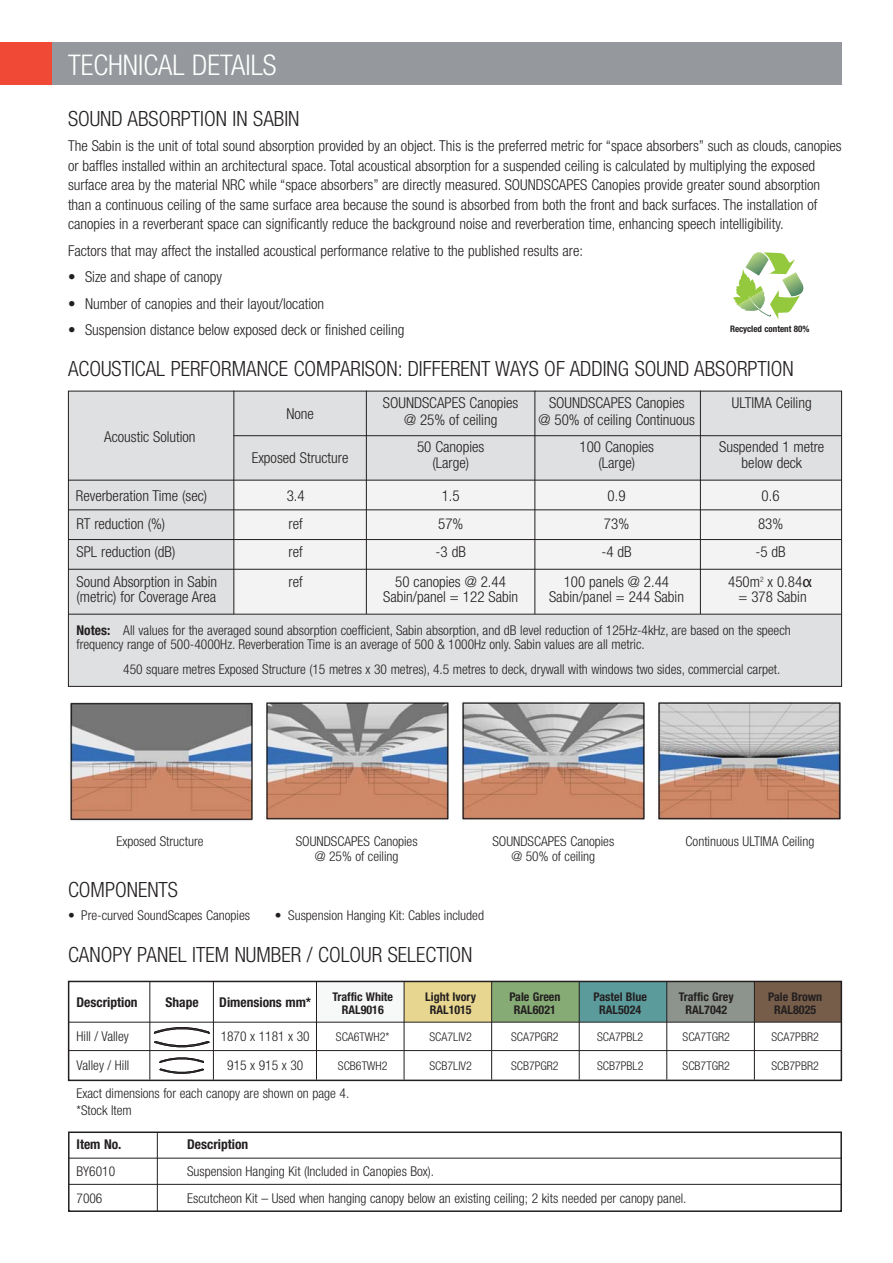
<style>
.page{position:relative;width:893px;height:1263px;background:#fff}
.page>*{position:absolute;margin:0;border:0;box-sizing:border-box;transform-origin:0 0}
.t1{font:300 condensed 28.5px "Helvetica Neue";color:#fff}
.t2{font:300 condensed 21px "Helvetica Neue";color:#231f20}
.t3{font:300 condensed 15px/16.5px "Helvetica Neue";color:#231f20;text-align:center}
.t4{font:300 condensed 13.5px/15px "Helvetica Neue";color:#231f20}
.t5{font:700 condensed 13.5px "Helvetica Neue";color:#231f20}
.t6{font:700 condensed 12px "Helvetica Neue";color:#231f20}
.t7{font:300 condensed 12px "Helvetica Neue";color:#231f20}
.t8{font:700 condensed 9px "Helvetica Neue";color:#231f20}
.s1{font-family:"Lucida Grande";font-weight:400;font-stretch:normal}
.s2{font-weight:700}
</style>
<div class="page">
<div style="left:2px;top:43px;width:840px;height:42px;background:#95999d"></div>
<div style="left:0;top:43px;width:51px;height:42px;background:#f04936"></div>
<div style="left:317px;top:982px;width:87px;height:40px;background:#f7f8f8"></div>
<div style="left:404px;top:982px;width:87px;height:40px;background:#e7d68f"></div>
<div style="left:492px;top:982px;width:87px;height:40px;background:#87ab75"></div>
<div style="left:579px;top:982px;width:88px;height:40px;background:#5c9b9b"></div>
<div style="left:667px;top:982px;width:87px;height:40px;background:#8d948d"></div>
<div style="left:754px;top:982px;width:88px;height:40px;background:#765d49"></div>
<div style="left:68px;top:981px;width:774px;height:100px;border:2px solid #231f20"></div>
<svg style="left:67px;top:390px;width:776px;height:297px"></svg>
<img style="left:460px;top:702px;width:185px;height:118px">
<img style="left:657px;top:701px;width:184px;height:119px">
<img style="left:264px;top:701px;width:185px;height:119px">
<img style="left:68px;top:702px;width:185px;height:120px">
<hr style="left:366px;top:391px;width:1px;height:223px;background:#231f20">
<hr style="left:233px;top:391px;width:1px;height:223px;background:#231f20">
<hr style="left:534px;top:391px;width:1px;height:223px;background:#231f20">
<hr style="left:700px;top:391px;width:1px;height:223px;background:#231f20">
<hr style="left:234px;top:435px;width:608px;height:1px;background:#231f20">
<svg style="left:154px;top:1027px;width:56px;height:7px"></svg>
<svg style="left:154px;top:1041px;width:55px;height:7px"></svg>
<svg style="left:160px;top:1058px;width:44px;height:16px"></svg>
<hr style="left:68px;top:1022px;width:774px;height:1px;background:#231f20">
<hr style="left:68px;top:1050px;width:774px;height:1px;background:#231f20">
<hr style="left:149px;top:982px;width:1px;height:98px;background:#231f20">
<hr style="left:213px;top:982px;width:1px;height:98px;background:#231f20">
<hr style="left:404px;top:982px;width:1px;height:98px;background:#231f20">
<hr style="left:316px;top:982px;width:1px;height:98px;background:#231f20">
<hr style="left:491px;top:982px;width:1px;height:98px;background:#231f20">
<hr style="left:579px;top:982px;width:1px;height:98px;background:#231f20">
<hr style="left:666px;top:982px;width:1px;height:98px;background:#231f20">
<hr style="left:754px;top:982px;width:1px;height:98px;background:#231f20">
<div style="left:68px;top:1131px;width:774px;height:81px;border:2px solid #231f20"></div>
<hr style="left:68px;top:1158px;width:774px;height:1px;background:#231f20">
<hr style="left:68px;top:1184px;width:774px;height:1px;background:#231f20">
<hr style="left:157px;top:1132px;width:1px;height:80px;background:#231f20">
<svg style="left:733px;top:252px;width:71px;height:67px"></svg>
<h1 class="t1" style="left:68px;top:54px;width:210px">TECHNICAL DETAILS</h1>
<h2 class="t2" style="left:68px;top:111px;width:233px">SOUND ABSORPTION IN SABIN</h2>
<p class="t3" style="left:68px;top:138px;width:775px;line-height:19.5px;text-align:left">The Sabin is the unit of total sound absorption provided by an object. This is the preferred metric for “space absorbers” such as clouds, canopies or baffles installed within an architectural space. Total acoustical absorption for a suspended ceiling is calculated by multiplying the exposed surface area by the material NRC while “space absorbers” are directly measured. SOUNDSCAPES Canopies provide greater sound absorption than a continuous ceiling of the same surface area because the sound is absorbed from both the front and back surfaces. The installation of canopies in a reverberant space can significantly reduce the background noise and reverberation time, enhancing speech intelligibility.</p>
<p class="t3" style="left:68px;top:244px;width:517px">Factors that may affect the installed acoustical performance relative to the published results are:</p>
<p class="t3" style="left:68px;top:270px;width:155px">• Size and shape of canopy</p>
<p class="t3" style="left:68px;top:297px;width:258px">• Number of canopies and their layout/location</p>
<p class="t3" style="left:68px;top:323px;width:338px">• Suspension distance below exposed deck or finished ceiling</p>
<p class="t8" style="left:730px;top:326px;width:81px">Recycled content 80%</p>
<h2 class="t2" style="left:68px;top:361px;width:727px">ACOUSTICAL PERFORMANCE COMPARISON: DIFFERENT WAYS OF ADDING SOUND ABSORPTION</h2>
<p class="t3" style="left:104px;top:430px;width:93px">Acoustic Solution</p>
<p class="t3" style="left:286px;top:407px;width:29px">None</p>
<p class="t3" style="left:383px;top:396px;width:137px">SOUNDSCAPES Canopies @ 25% of ceiling</p>
<p class="t3" style="left:538px;top:396px;width:158px">SOUNDSCAPES Canopies<br>@ 50% of ceiling Continuous</p>
<p class="t3" style="left:732px;top:396px;width:81px">ULTIMA Ceiling</p>
<p class="t3" style="left:252px;top:451px;width:98px">Exposed Structure</p>
<p class="t3" style="left:417px;top:440px;width:69px">50 Canopies (Large)</p>
<p class="t3" style="left:580px;top:440px;width:76px">100 Canopies (Large)</p>
<p class="t3" style="left:719px;top:440px;width:107px">Suspended 1 metre below deck</p>
<p class="t3" style="left:76px;top:489px;width:133px">Reverberation Time (sec)</p>
<p class="t3" style="left:287px;top:489px;width:20px">3.4</p>
<p class="t3" style="left:442px;top:489px;width:19px">1.5</p>
<p class="t3" style="left:608px;top:489px;width:20px">0.9</p>
<p class="t3" style="left:762px;top:489px;width:19px">0.6</p>
<p class="t3" style="left:77px;top:517px;width:90px">RT reduction (%)</p>
<p class="t3" style="left:289px;top:517px;width:16px">ref</p>
<p class="t3" style="left:438px;top:517px;width:27px">57%</p>
<p class="t3" style="left:604px;top:517px;width:27px">73%</p>
<p class="t3" style="left:758px;top:517px;width:27px">83%</p>
<p class="t3" style="left:77px;top:545px;width:100px">SPL reduction (dB)</p>
<p class="t3" style="left:289px;top:545px;width:16px">ref</p>
<p class="t3" style="left:436px;top:545px;width:32px">-3 dB</p>
<p class="t3" style="left:601px;top:545px;width:32px">-4 dB</p>
<p class="t3" style="left:755px;top:545px;width:32px">-5 dB</p>
<p class="t3" style="left:77px;top:575px;width:142px">Sound Absorption in Sabin</p>
<p class="t3" style="left:289px;top:575px;width:16px">ref</p>
<p class="t3" style="left:395px;top:575px;width:112px">50 canopies @ 2.44</p>
<p class="t3" style="left:564px;top:575px;width:107px">100 panels @ 2.44</p>
<p class="t3" style="left:728px;top:575px;width:86px">450m<sup>2</sup> x 0.84<span class="s1">α</span></p>
<p class="t3" style="left:77px;top:590px;width:141px">(metric) for Coverage Area</p>
<p class="t3" style="left:383px;top:590px;width:136px">Sabin/panel = 122 Sabin</p>
<p class="t3" style="left:549px;top:590px;width:136px">Sabin/panel = 244 Sabin</p>
<p class="t3" style="left:738px;top:590px;width:70px">= 378 Sabin</p>
<p class="t4" style="left:77px;top:624px;width:716px;line-height:14.4px"><span class="s2">Notes:</span> All values for the averaged sound absorption coefficient, Sabin absorption, and dB level reduction of 125Hz-4kHz, are based on the speech frequency range of 500-4000Hz. Reverberation Time is an average of 500 &amp; 1000Hz only. Sabin values are all metric.</p>
<p class="t4" style="left:123px;top:663px;width:658px">450 square metres Exposed Structure (15 metres x 30 metres), 4.5 metres to deck, drywall with windows two sides, commercial carpet.</p>
<p class="t4" style="left:116px;top:835px;width:89px">Exposed Structure</p>
<p class="t4" style="left:296px;top:835px;width:123px;text-align:center">SOUNDSCAPES Canopies @ 25% of ceiling</p>
<p class="t4" style="left:492px;top:835px;width:123px;text-align:center">SOUNDSCAPES Canopies @ 50% of ceiling</p>
<p class="t4" style="left:686px;top:835px;width:130px">Continuous ULTIMA Ceiling</p>
<h2 class="t2" style="left:68px;top:882px;width:112px">COMPONENTS</h2>
<p class="t4" style="left:68px;top:909px;width:183px">• Pre-curved SoundScapes Canopies</p>
<p class="t4" style="left:275px;top:909px;width:211px">• Suspension Hanging Kit: Cables included</p>
<h2 class="t2" style="left:68px;top:947px;width:406px">CANOPY PANEL ITEM NUMBER / COLOUR SELECTION</h2>
<p class="t5" style="left:77px;top:997px;width:63px">Description</p>
<p class="t5" style="left:165px;top:997px;width:35px">Shape</p>
<p class="t5" style="left:219px;top:997px;width:93px">Dimensions mm*</p>
<p class="t6" style="left:333px;top:992px;width:62px">Traffic White</p>
<p class="t6" style="left:425px;top:992px;width:52px">Light Ivory</p>
<p class="t6" style="left:509px;top:992px;width:53px">Pale Green</p>
<p class="t6" style="left:594px;top:992px;width:55px">Pastel Blue</p>
<p class="t6" style="left:679px;top:992px;width:56px">Traffic Grey</p>
<p class="t6" style="left:768px;top:992px;width:56px">Pale Brown</p>
<p class="t6" style="left:342px;top:1006px;width:43px">RAL9016</p>
<p class="t6" style="left:430px;top:1006px;width:43px">RAL1015</p>
<p class="t6" style="left:514px;top:1006px;width:43px">RAL6021</p>
<p class="t6" style="left:599px;top:1006px;width:43px">RAL5024</p>
<p class="t6" style="left:685px;top:1006px;width:43px">RAL7042</p>
<p class="t6" style="left:774px;top:1006px;width:43px">RAL8025</p>
<p class="t4" style="left:77px;top:1030px;width:54px">Hill / Valley</p>
<p class="t4" style="left:221px;top:1030px;width:91px">1870 x 1181 x 30</p>
<p class="t7" style="left:336px;top:1033px;width:55px">SCA6TWH2*</p>
<p class="t7" style="left:430px;top:1033px;width:44px">SCA7LIV2</p>
<p class="t7" style="left:511px;top:1033px;width:49px">SCA7PGR2</p>
<p class="t7" style="left:597px;top:1033px;width:48px">SCA7PBL2</p>
<p class="t7" style="left:683px;top:1033px;width:49px">SCA7TGR2</p>
<p class="t7" style="left:771px;top:1033px;width:49px">SCA7PBR2</p>
<p class="t4" style="left:77px;top:1059px;width:54px">Valley / Hill</p>
<p class="t4" style="left:227px;top:1059px;width:78px">915 x 915 x 30</p>
<p class="t7" style="left:338px;top:1061px;width:51px">SCB6TWH2</p>
<p class="t7" style="left:430px;top:1061px;width:44px">SCB7LIV2</p>
<p class="t7" style="left:511px;top:1061px;width:49px">SCB7PGR2</p>
<p class="t7" style="left:597px;top:1061px;width:48px">SCB7PBL2</p>
<p class="t7" style="left:683px;top:1061px;width:49px">SCB7TGR2</p>
<p class="t7" style="left:771px;top:1061px;width:49px">SCB7PBR2</p>
<p class="t4" style="left:77px;top:1086px;width:274px;line-height:16.5px">Exact dimensions for each canopy are shown on page 4. *Stock Item</p>
<p class="t5" style="left:77px;top:1139px;width:46px">Item No.</p>
<p class="t5" style="left:187px;top:1139px;width:63px">Description</p>
<p class="t4" style="left:77px;top:1165px;width:40px">BY6010</p>
<p class="t4" style="left:187px;top:1165px;width:249px">Suspension Hanging Kit (Included in Canopies Box).</p>
<p class="t4" style="left:77px;top:1192px;width:27px">7006</p>
<p class="t4" style="left:187px;top:1192px;width:501px">Escutcheon Kit – Used when hanging canopy below an existing ceiling; 2 kits needed per canopy panel.</p>
</div>
